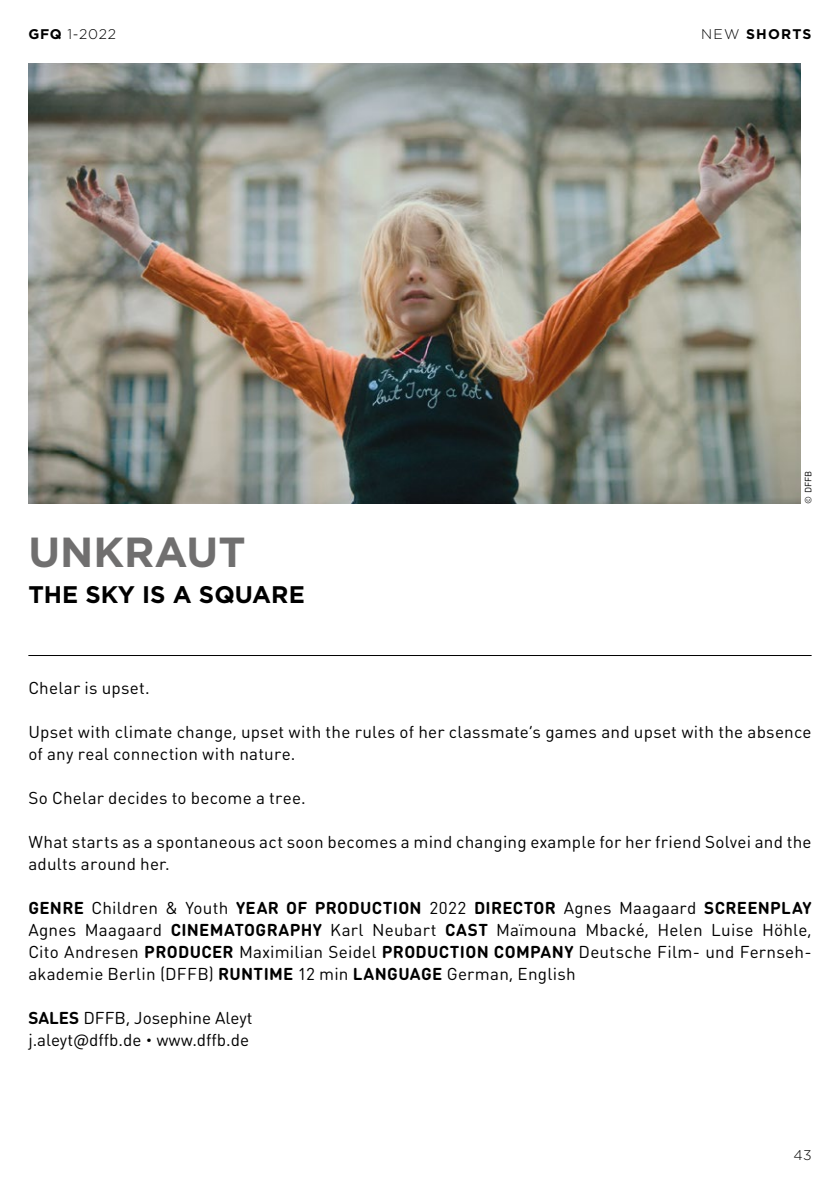
<style>
.page{position:relative;width:840px;height:1191px;background:#fff}
.page>*{position:absolute;margin:0;border:0;box-sizing:border-box;transform-origin:0 0}
.t1{font:700 42px "Gotham";color:#706f6f}
.t2{font:700 24px "Gotham";color:#000}
.t3{font:17px/22px "DIN Round Pro GF";letter-spacing:.015em;color:#000}
.t4{font:300 14px "Gotham";letter-spacing:.045em;color:#000}
.t5{font:700 14px "Gotham";letter-spacing:.085em;color:#000}
.t6{font:9px "DIN Round Pro GF";color:#000}
.s1{font-weight:700}
.s2{font-weight:300}
.s3{font-weight:700;font-size:20px}
</style>
<div class="page">
<hr style="left:28px;top:655px;width:783px;height:1px;background:#000">
<img style="left:28px;top:64px;width:771px;height:439px">
<p class="t4" style="left:28px;top:25px;width:89px"><span class="s1">GFQ</span> 1-2022</p>
<p class="t5" style="left:700px;top:25px;width:112px"><span class="s2">NEW</span> SHORTS</p>
<h1 class="t1" style="left:28px;top:524px;width:219px">UNKRAUT</h1>
<h2 class="t2" style="left:28px;top:578px;width:278px">THE SKY IS A SQUARE</h2>
<p class="t6" style="left:801px;top:503px;width:34px;rotate:-90deg">© DFFB</p>
<p class="t3" style="left:28px;top:676px;width:123px">Chelar is upset.</p>
<p class="t3" style="left:28px;top:720px;width:784px">Upset with climate change, upset with the rules of her classmate’s games and upset with the absence of any real connection with nature.</p>
<p class="t3" style="left:28px;top:786px;width:279px">So Chelar decides to become a tree.</p>
<p class="t3" style="left:28px;top:830px;width:784px">What starts as a spontaneous act soon becomes a mind changing example for her friend Solvei and the adults around her.</p>
<p class="t3" style="left:28px;top:896px;width:784px"><span class="s1">GENRE</span> Children &amp; Youth <span class="s1">YEAR OF PRODUCTION</span> 2022 <span class="s1">DIRECTOR</span> Agnes Maagaard <span class="s1">SCREENPLAY </span>Agnes Maagaard <span class="s1">CINEMATOGRAPHY</span> Karl Neubart <span class="s1">CAST</span> Maïmouna Mbacké, Helen Luise Höhle, Cito Andresen <span class="s1">PRODUCER</span> Maximilian Seidel <span class="s1">PRODUCTION COMPANY</span> Deutsche Film- und Fernseh&shy;akademie Berlin (DFFB) <span class="s1">RUNTIME</span> 12 min <span class="s1">LANGUAGE</span> German, English</p>
<p class="t3" style="left:28px;top:1006px;width:225px"><span class="s1">SALES</span> DFFB, Josephine Aleyt j.aleyt@dffb.de <span class="s3">·</span> www.dffb.de</p>
<p class="t4" style="left:793px;top:1145px;width:19px">43</p>
</div>
